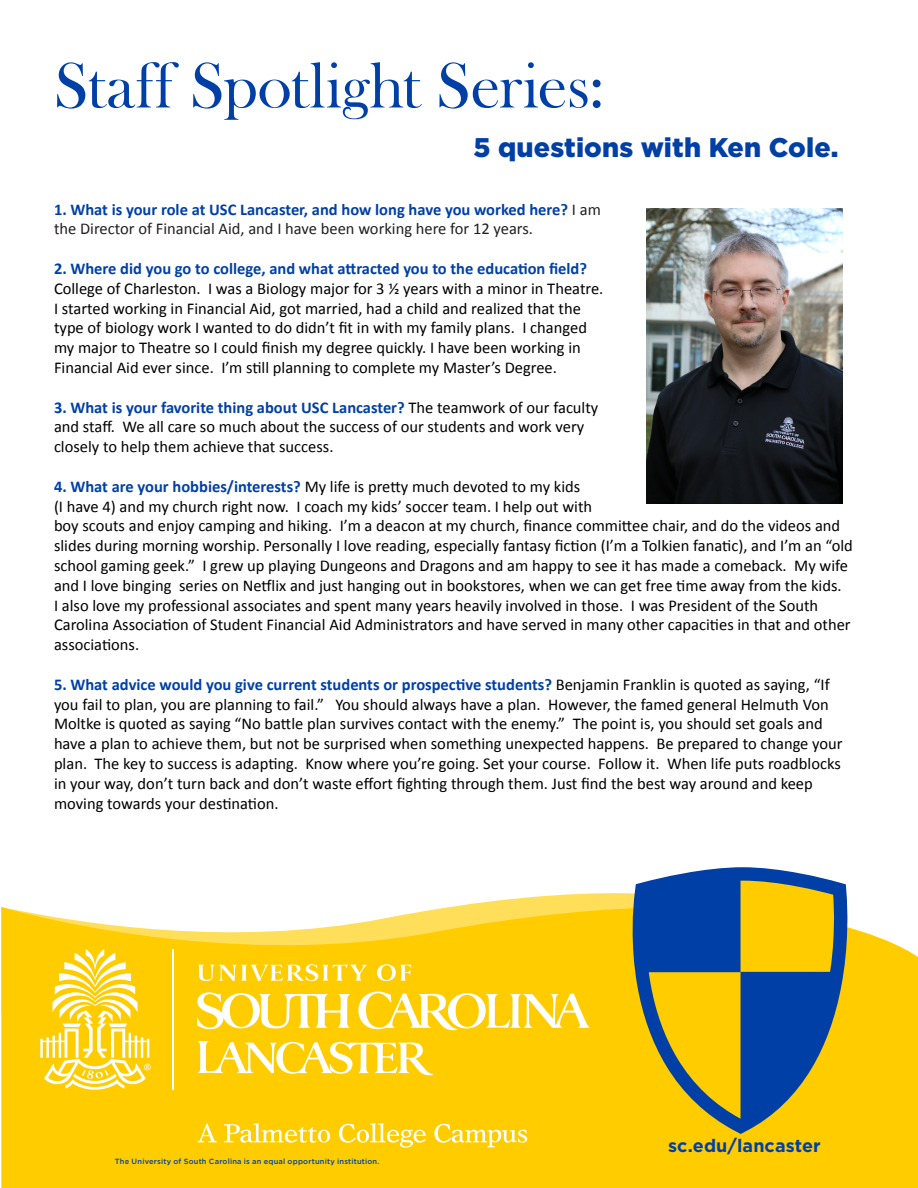
<style>
.page{position:relative;width:918px;height:1188px;background:#fff}
.page>*{position:absolute;margin:0;border:0;box-sizing:border-box;transform-origin:0 0}
.NL_photo_identify_AD{font:66px "Bask Old Face";color:#0040a6}
.NL_photo_identify_AD-2{font:900 27px "Gotham";letter-spacing:.005em;color:#0040a6}
.NL_web_address_AD{font:700 18px "Gotham";letter-spacing:.005em;color:#0040a6}
.t1{font:16.5px/19.8px "Calibri";color:#000}
.t2{font:16.5px/19.8px "Calibri";color:#231f20}
.Body_Copy_1{font:500 7.5px "Gotham";letter-spacing:.03em;color:#0040a6}
.s1{font-weight:700;color:#0040a6}
</style>
<div class="page">
<svg style="left:1px;top:893px;width:917px;height:295px;background:#fed21f"></svg>
<svg style="left:633px;top:867px;width:214px;height:267px;background:#a7a25c"></svg>
<svg style="left:641px;top:878px;width:192px;height:245px;background:#7e8553"></svg>
<svg style="left:40px;top:949px;width:111px;height:141px"></svg>
<hr style="left:172px;top:949px;width:1px;height:140px;background:#fff">
<svg style="left:198px;top:964px;width:169px;height:17px"></svg>
<svg style="left:377px;top:964px;width:34px;height:17px"></svg>
<svg style="left:197px;top:992px;width:153px;height:37px"></svg>
<svg style="left:358px;top:992px;width:233px;height:38px"></svg>
<svg style="left:197px;top:1041px;width:237px;height:34px"></svg>
<svg style="left:197px;top:1124px;width:20px;height:18px"></svg>
<svg style="left:224px;top:1123px;width:106px;height:20px"></svg>
<svg style="left:339px;top:1123px;width:87px;height:25px;background:#ffd83c"></svg>
<svg style="left:434px;top:1124px;width:93px;height:23px;background:#ffd83e"></svg>
<img style="left:646px;top:208px;width:197px;height:295px">
<p class="NL_photo_identify_AD" style="left:54px;top:49px;width:552px">Staff Spotlight Series:</p>
<p class="NL_photo_identify_AD-2" style="left:474px;top:129px;width:366px">5 questions with Ken Cole.</p>
<p class="t2" style="left:54px;top:199px;width:548px"><span class="s1">1. What is your role at USC Lancaster, and how long have you worked here?</span> I am the Director of Financial Aid, and I have been working here for 12 years.</p>
<p class="t1" style="left:54px;top:259px;width:551px"><span class="s1">2. Where did you go to college, and what attracted you to the education field?<br></span>College of Charleston. I was a Biology major for 3 ½ years with a minor in Theatre.<br>I started working in Financial Aid, got married, had a child and realized that the type of biology work I wanted to do didn’t fit in with my family plans. I changed my major to Theatre so I could finish my degree quickly. I have been working in Financial Aid ever since. I’m still planning to complete my Master’s Degree.</p>
<p class="t1" style="left:54px;top:397px;width:546px"><span class="s1">3. What is your favorite thing about USC Lancaster?</span> The teamwork of our faculty and staff. We all care so much about the success of our students and work very closely to help them achieve that success.</p>
<p class="t1" style="left:54px;top:477px;width:800px"><span class="s1">4. What are your hobbies/interests?</span> My life is pretty much devoted to my kids<br>(I have 4) and my church right now. I coach my kids’ soccer team. I help out with<br>boy scouts and enjoy camping and hiking. I’m a deacon at my church, finance committee chair, and do the videos and slides during morning worship. Personally I love reading, especially fantasy fiction (I’m a Tolkien fanatic), and I’m an “old school gaming geek.” I grew up playing Dungeons and Dragons and am happy to see it has made a comeback. My wife and I love binging series on Netflix and just hanging out in bookstores, when we can get free time away from the kids.<br>I also love my professional associates and spent many years heavily involved in those. I was President of the South Carolina Association of Student Financial Aid Administrators and have served in many other capacities in that and other associations.</p>
<p class="t1" style="left:54px;top:675px;width:790px"><span class="s1">5. What advice would you give current students or prospective students?</span> Benjamin Franklin is quoted as saying, “If you fail to plan, you are planning to fail.” You should always have a plan. However, the famed general Helmuth Von Moltke is quoted as saying “No battle plan survives contact with the enemy.” The point is, you should set goals and have a plan to achieve them, but not be surprised when something unexpected happens. Be prepared to change your plan. The key to success is adapting. Know where you’re going. Set your course. Follow it. When life puts roadblocks in your way, don’t turn back and don’t waste effort fighting through them. Just find the best way around and keep moving towards your destination.</p>
<p class="Body_Copy_1" style="left:115px;top:1156px;width:266px">The University of South Carolina is an equal opportunity institution.</p>
<p class="NL_web_address_AD" style="left:668px;top:1134px;width:154px">sc.edu/lancaster</p>
</div>
